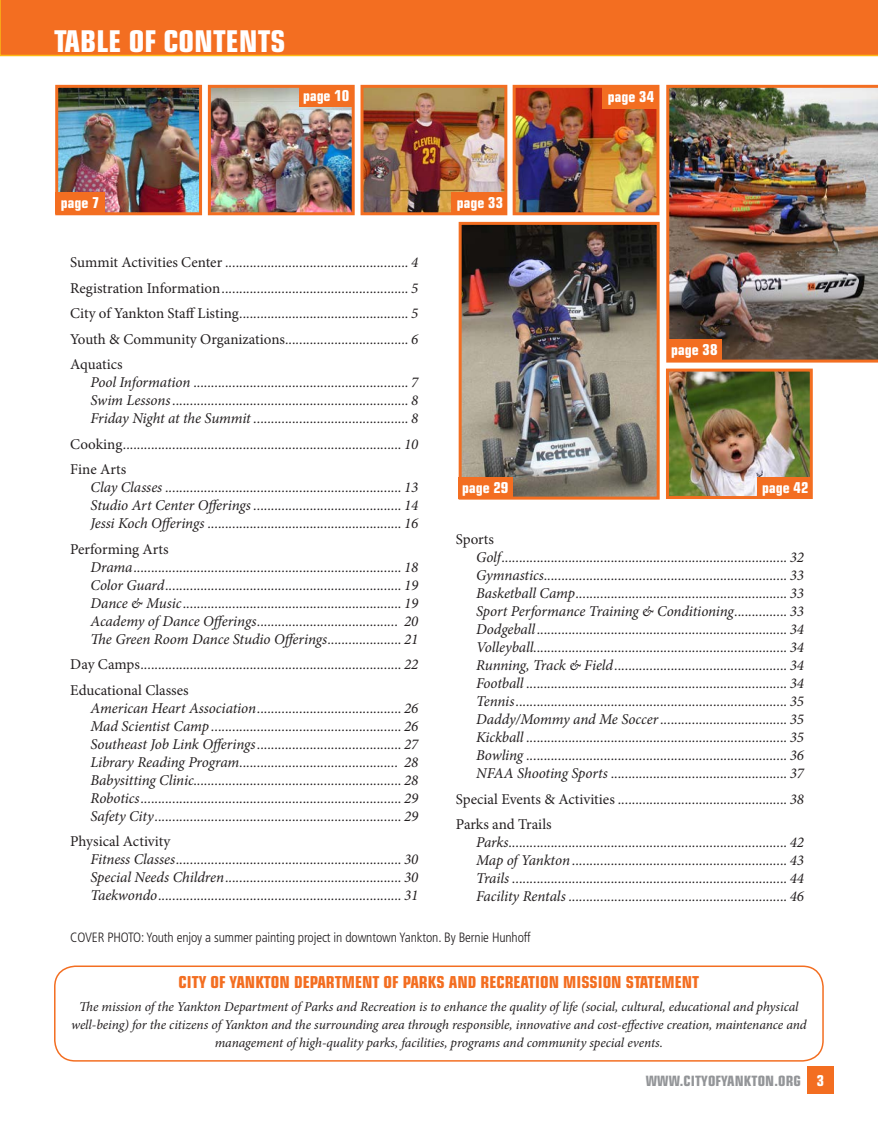
<style>
.page{position:relative;width:878px;height:1134px;background:#fff}
.page>*{position:absolute;margin:0;border:0;box-sizing:border-box;transform-origin:0 0}
.t1{font:700 condensed 30px "Eurostile";color:#fff}
.t2{font:700 condensed 16.5px "Eurostile";color:#f36e21}
.t3{font:italic 15px/18px "Minion Pro";letter-spacing:-.005em;color:#231f20}
.t4{font:700 condensed 15px "Eurostile";color:#fff}
.t5{font:700 condensed 15px "Eurostile";color:#fff}
.t6{font:700 condensed 14.25px "Eurostile";letter-spacing:.01em;color:#939598}
.t7{font:italic 13.5px/18px "Minion Pro";letter-spacing:-.01em;color:#231f20;text-align:center}
.did_you_know_headlin{font:300 condensed 13.5px "Frutiger";letter-spacing:-.01em;color:#231f20}
.s1{font-style:normal}
</style>
<div class="page">
<div style="left:807px;top:1066px;width:26px;height:28px;background:#f36e21"></div>
<div style="left:54px;top:966px;width:769px;height:96px;border:2px solid #f36e21;border-radius:21px"></div>
<div style="left:0;top:0;width:878px;height:56px;background:#f36e21"></div>
<img style="left:462px;top:226px;width:193px;height:270px">
<div style="left:458px;top:222px;width:201px;height:278px;border:3px solid #f36e21"></div>
<img style="left:59px;top:89px;width:139px;height:122px">
<div style="left:55px;top:85px;width:147px;height:130px;border:3px solid #f36e21"></div>
<img style="left:212px;top:89px;width:139px;height:122px">
<div style="left:208px;top:85px;width:147px;height:130px;border:3px solid #f36e21"></div>
<img style="left:364px;top:89px;width:139px;height:122px">
<div style="left:360px;top:85px;width:147px;height:130px;border:3px solid #f36e21"></div>
<div style="left:55px;top:192px;width:50px;height:22px;background:#f36e21"></div>
<div style="left:299px;top:85px;width:54px;height:22px;background:#f36e21"></div>
<div style="left:452px;top:192px;width:54px;height:22px;background:#f36e21"></div>
<div style="left:458px;top:477px;width:54px;height:22px;background:#f36e21"></div>
<img style="left:670px;top:373px;width:138px;height:122px">
<div style="left:666px;top:369px;width:146px;height:130px;border:3px solid #f36e21"></div>
<div style="left:757px;top:477px;width:54px;height:22px;background:#f36e21"></div>
<img style="left:516px;top:89px;width:139px;height:122px">
<div style="left:512px;top:85px;width:147px;height:130px;border:3px solid #f36e21"></div>
<div style="left:602px;top:87px;width:54px;height:22px;background:#f36e21"></div>
<img style="left:666px;top:85px;width:212px;height:278px">
<div style="left:667px;top:339px;width:54px;height:22px;background:#f36e21"></div>
<p class="t1" style="left:54px;top:23px;width:233px">TABLE OF CONTENTS</p>
<p class="t4" style="left:303px;top:86px;width:48px">page 10</p>
<p class="t4" style="left:61px;top:194px;width:40px">page 7</p>
<p class="t4" style="left:457px;top:194px;width:48px">page 33</p>
<p class="t4" style="left:608px;top:87px;width:48px">page 34</p>
<p class="t3" style="left:70px;top:254px;width:350px"><span class="s1">Summit Activities Center</span> .................................................... 4</p>
<p class="t3" style="left:70px;top:279px;width:349px"><span class="s1">Registration Information</span>..................................................... 5</p>
<p class="t3" style="left:70px;top:305px;width:349px"><span class="s1">City of Yankton Staff Listing</span>................................................ 5</p>
<p class="t3" style="left:70px;top:330px;width:349px"><span class="s1">Youth &amp; Community Organizations</span>................................... 6</p>
<p class="t3" style="left:90px;top:356px;width:329px;text-indent:-20px"><span class="s1">Aquatics<br></span>Pool Information ............................................................. 7<br>Swim Lessons................................................................... 8<br>Friday Night at the Summit ............................................ 8</p>
<p class="t3" style="left:70px;top:435px;width:350px"><span class="s1">Cooking</span>............................................................................... 10</p>
<p class="t3" style="left:90px;top:461px;width:329px;text-indent:-20px"><span class="s1">Fine Arts<br></span>Clay Classes ................................................................... 13<br>Studio Art Center Offerings .......................................... 14<br>Jessi Koch Offerings ....................................................... 16</p>
<p class="t3" style="left:90px;top:540px;width:329px;text-indent:-20px"><span class="s1">Performing Arts </span>Drama............................................................................ 18<br>Color Guard................................................................... 19<br>Dance &amp; Music.............................................................. 19<br>Academy of Dance Offerings........................................ 20<br>The Green Room Dance Studio Offerings..................... 21</p>
<p class="t3" style="left:70px;top:656px;width:349px"><span class="s1">Day Camps</span>.......................................................................... 22</p>
<p class="t3" style="left:90px;top:681px;width:329px;text-indent:-20px"><span class="s1">Educational Classes<br></span>American Heart Association......................................... 26<br>Mad Scientist Camp ...................................................... 26<br>Southeast Job Link Offerings......................................... 27<br>Library Reading Program............................................. 28</p>
<p class="t3" style="left:90px;top:771px;width:329px">Babysitting Clinic........................................................... 28</p>
<p class="t3" style="left:90px;top:789px;width:329px">Robotics.......................................................................... 29<br>Safety City...................................................................... 29</p>
<p class="t3" style="left:90px;top:833px;width:329px;text-indent:-20px"><span class="s1">Physical Activity<br></span>Fitness Classes................................................................ 30<br>Special Needs Children.................................................. 30<br>Taekwondo..................................................................... 31</p>
<p class="t4" style="left:462px;top:479px;width:48px">page 29</p>
<p class="t4" style="left:671px;top:341px;width:48px">page 38</p>
<p class="t4" style="left:762px;top:479px;width:48px">page 42</p>
<p class="t3" style="left:476px;top:530px;width:329px;text-indent:-20px"><span class="s1">Sports<br></span>Golf................................................................................. 32</p>
<p class="t3" style="left:476px;top:566px;width:329px;text-align:justify">Gymnastics..................................................................... 33<br>Basketball Camp............................................................ 33<br>Sport Performance Training &amp; Conditioning............... 33<br>Dodgeball....................................................................... 34<br>Volleyball........................................................................ 34<br>Running, Track &amp; Field................................................. 34<br>Football .......................................................................... 34<br>Tennis............................................................................. 35<br>Daddy/Mommy and Me Soccer.................................... 35<br>Kickball .......................................................................... 35</p>
<p class="t3" style="left:476px;top:746px;width:329px">Bowling .......................................................................... 36</p>
<p class="t3" style="left:476px;top:764px;width:329px">NFAA Shooting Sports .................................................. 37</p>
<p class="t3" style="left:456px;top:790px;width:350px"><span class="s1">Special Events &amp; Activities</span> ................................................ 38</p>
<p class="t3" style="left:476px;top:815px;width:329px;text-indent:-20px"><span class="s1">Parks and Trails </span>Parks............................................................................... 42<br>Map of Yankton ............................................................. 43<br>Trails .............................................................................. 44</p>
<p class="t3" style="left:476px;top:887px;width:329px">Facility Rentals .............................................................. 46</p>
<p class="did_you_know_headlin" style="left:70px;top:929px;width:462px">COVER PHOTO: Youth enjoy a summer painting project in downtown Yankton. By Bernie Hunhoff</p>
<p class="t2" style="left:178px;top:972px;width:522px">CITY OF YANKTON DEPARTMENT OF PARKS AND RECREATION MISSION STATEMENT</p>
<p class="t7" style="left:71px;top:997px;width:737px">The mission of the Yankton Department of Parks and Recreation is to enhance the quality of life (social, cultural, educational and physical well-being) for the citizens of Yankton and the surrounding area through responsible, innovative and cost-effective creation, maintenance and management of high-quality parks, facilities, programs and community special events.</p>
<p class="t6" style="left:645px;top:1072px;width:157px">WWW.CITYOFYANKTON.ORG</p>
<p class="t5" style="left:816px;top:1071px;width:9px">3</p>
</div>
